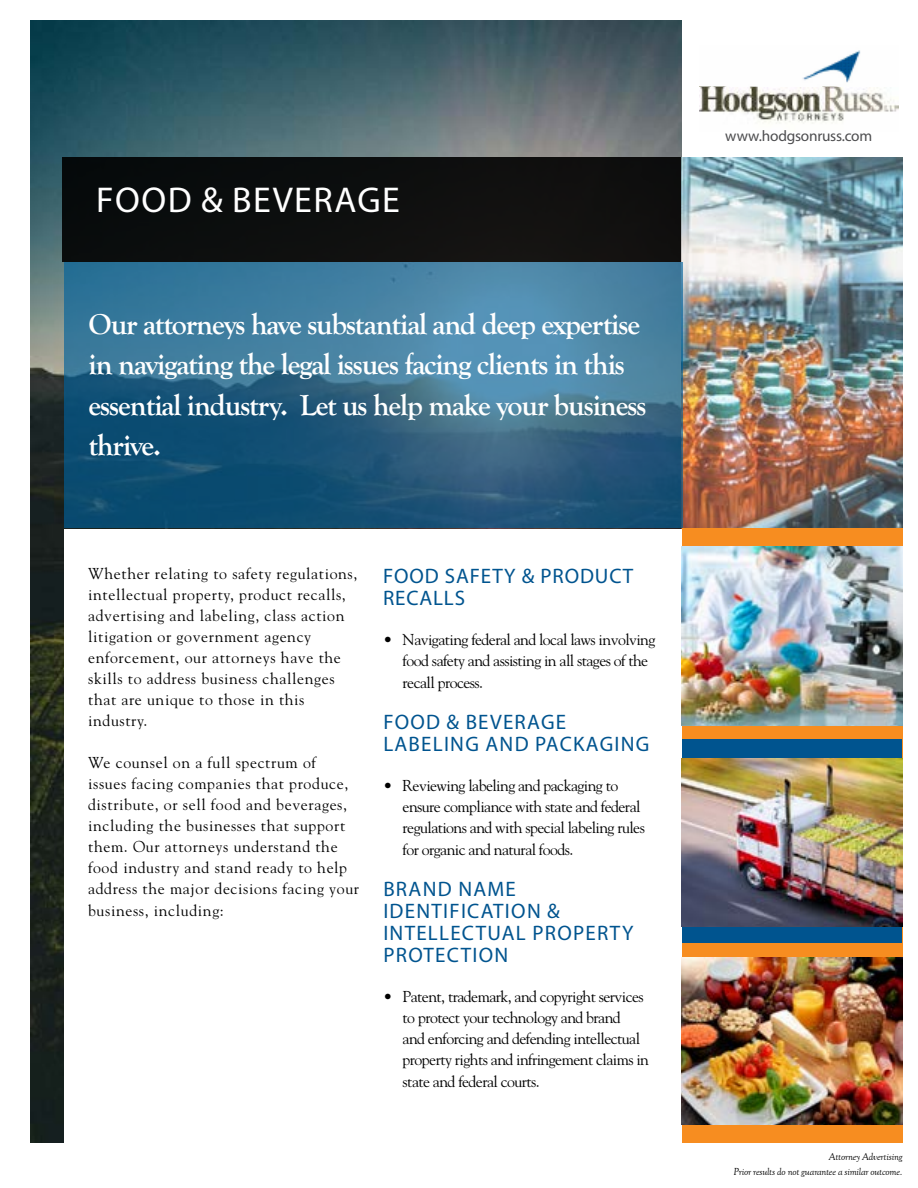
<style>
.page{position:relative;width:918px;height:1188px;background:#fff}
.page>*{position:absolute;margin:0;border:0;box-sizing:border-box;transform-origin:0 0}
.t1{font:36px "Myriad Pro";letter-spacing:.04em;color:#fff}
.t2{font:700 30px/40.5px "Goudy Old Style T";letter-spacing:-.035em;color:#fff}
.t3{font:21px/21.8px "Myriad Pro";letter-spacing:.06em;color:#00548f}
.t4{font:21px/21.8px "Myriad Pro";letter-spacing:.04em;color:#00548f}
.t5{font:15.75px/21px "Goudy Std";letter-spacing:.04em;color:#000}
.t6{font:15.75px/21.3px "Goudy Std";letter-spacing:-.035em;color:#000}
.t7{font:15.3px "Myriad Pro";letter-spacing:-.015em;color:#4d4d4f}
.t8{font:italic 10.5px/15px "Goudy Old Style T";letter-spacing:-.015em;color:#000;text-align:right}
</style>
<div class="page">
<img style="left:31px;top:20px;width:651px;height:1123px">
<div style="left:63px;top:158px;width:619px;height:104px;background:#0e0f0e"></div>
<img style="left:699px;top:50px;width:199px;height:74px">
<img style="left:682px;top:158px;width:220px;height:371px">
<div style="left:64px;top:529px;width:620px;height:627px;background:#fff"></div>
<svg style="left:64px;top:262px;width:618px;height:266px;background:#326b8d"></svg>
<div style="left:682px;top:529px;width:220px;height:614px;background:#f78d20"></div>
<img style="left:682px;top:958px;width:220px;height:167px">
<div style="left:682px;top:739px;width:220px;height:204px;background:#00548f"></div>
<img style="left:682px;top:758px;width:220px;height:169px">
<img style="left:682px;top:547px;width:220px;height:179px">
<h1 class="t1" style="left:96px;top:177px;width:305px">FOOD &amp; BEVERAGE</h1>
<h2 class="t2" style="left:89px;top:304px;width:559px">Our attorneys have substantial and deep expertise in navigating the legal issues facing clients in this essential industry. Let us help make your business thrive.</h2>
<p class="t5" style="left:88px;top:563px;width:271px">Whether relating to safety regulations, intellectual property, product recalls, advertising and labeling, class action litigation or government agency enforcement, our attorneys have the skills to address business challenges that are unique to those in this industry.</p>
<p class="t5" style="left:88px;top:752px;width:273px">We counsel on a full spectrum of<br>issues facing companies that produce, distribute, or sell food and beverages, including the businesses that support them. Our attorneys understand the food industry and stand ready to help address the major decisions facing your business, including:</p>
<h3 class="t4" style="left:383px;top:565px;width:252px">FOOD SAFETY &amp; PRODUCT<br>RECALLS</h3>
<p class="t6" style="left:403px;top:629px;width:254px;text-indent:-19px">• Navigating federal and local laws involving food safety and assisting in all stages of the recall process.</p>
<h3 class="t3" style="left:383px;top:711px;width:268px">FOOD &amp; BEVERAGE<br>LABELING AND PACKAGING</h3>
<p class="t6" style="left:403px;top:775px;width:244px;text-indent:-19px">• Reviewing labeling and packaging to ensure compliance with state and federal regulations and with special labeling rules for organic and natural foods.</p>
<h3 class="t3" style="left:383px;top:878px;width:252px">BRAND NAME<br>IDENTIFICATION &amp;<br>INTELLECTUAL PROPERTY<br>PROTECTION</h3>
<p class="t6" style="left:403px;top:986px;width:248px;text-indent:-19px">• Patent, trademark, and copyright services to protect your technology and brand<br>and enforcing and defending intellectual property rights and infringement claims in state and federal courts.</p>
<p class="t7" style="left:725px;top:126px;width:148px">www.hodgsonruss.com</p>
<p class="t8" style="left:734px;top:1149px;width:170px">Attorney Advertising<br>Prior results do not guarantee a similar outcome.</p>
</div>
